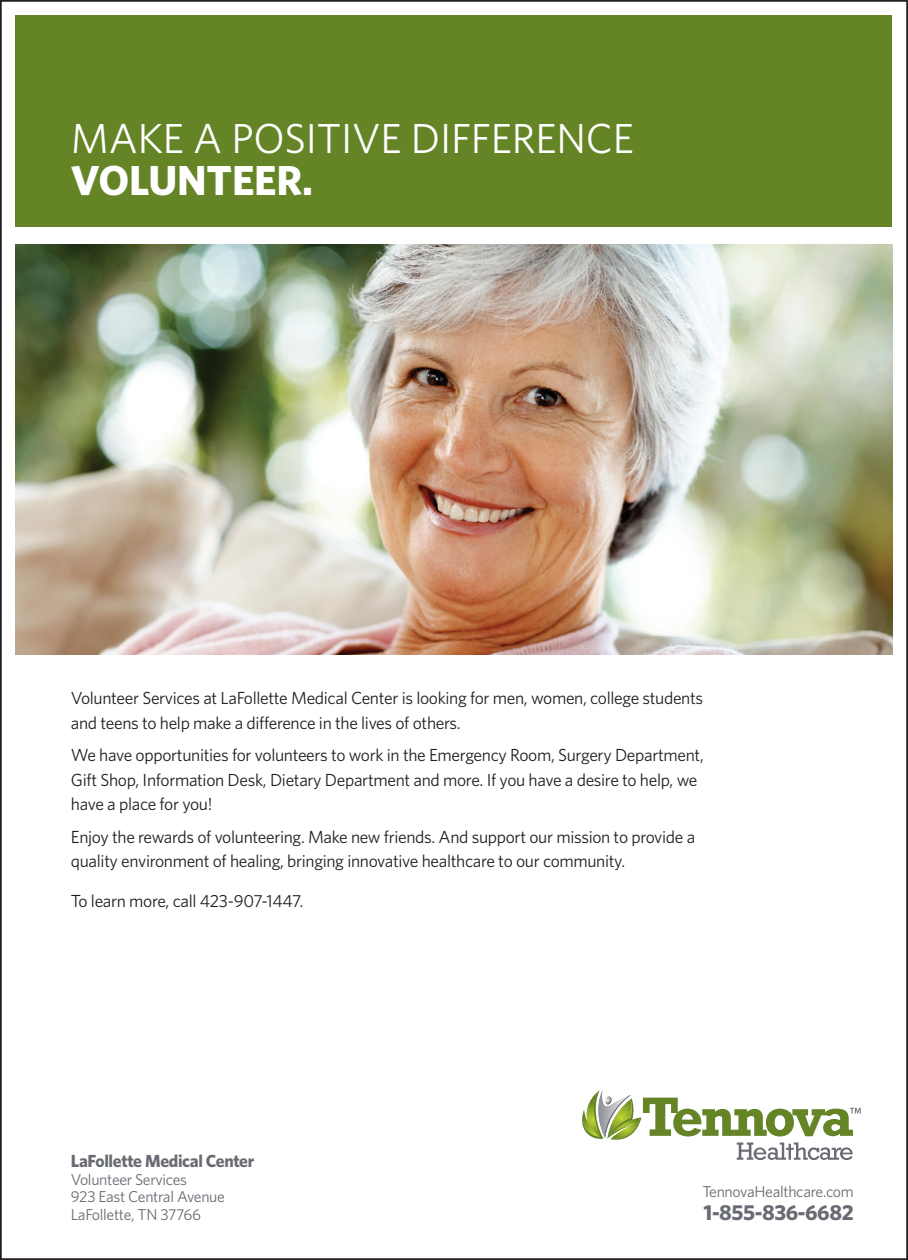
<style>
.page{position:relative;width:908px;height:1260px;background:#fff}
.page>*{position:absolute;margin:0;border:0;box-sizing:border-box;transform-origin:0 0}
.t1{font:42px "Whitney";color:#fff}
.t2{font:700 42px "Whitney";letter-spacing:-.005em;color:#fff}
.t3{font:700 21.7px "Whitney";letter-spacing:-.02em;color:#696b73}
.t4{font:17.5px/24.5px "Whitney";letter-spacing:-.02em;color:#231f20}
.t5{font:700 17.5px "Whitney";letter-spacing:-.02em;color:#696b73}
.t6{font:15.75px/17.5px "Whitney";letter-spacing:-.02em;color:#696b73}
</style>
<div class="page">
<img style="left:16px;top:244px;width:875px;height:411px">
<div style="left:16px;top:16px;width:875px;height:211px;background:#648426"></div>
<svg style="left:582px;top:1090px;width:278px;height:70px"></svg>
<h1 class="t1" style="left:71px;top:113px;width:234px">make a positive</h1>
<h1 class="t1" style="left:410px;top:113px;width:23px">difference</h1>
<h1 class="t2" style="left:71px;top:155px;width:244px">volunteer.</h1>
<p class="t4" style="left:71px;top:686px;width:633px">Volunteer Services at LaFollette Medical Center is looking for men, women, college students and teens to help make a difference in the lives of others.</p>
<p class="t4" style="left:71px;top:743px;width:634px">We have opportunities for volunteers to work in the Emergency Room, Surgery Department,<br>Gift Shop, Information Desk, Dietary Department and more. If you have a desire to help, we have a place for you!</p>
<p class="t4" style="left:71px;top:824px;width:625px">Enjoy the rewards of volunteering. Make new friends. And support our mission to provide a quality environment of healing, bringing innovative healthcare to our community.</p>
<p class="t4" style="left:71px;top:889px;width:234px">To learn more, call 423-907-1447.</p>
<p class="t5" style="left:71px;top:1150px;width:185px">LaFollette Medical Center</p>
<p class="t6" style="left:71px;top:1170px;width:155px">Volunteer Services<br>923 East Central Avenue<br>LaFollette, TN 37766</p>
<p class="t6" style="left:702px;top:1183px;width:153px">TennovaHealthcare.com</p>
<p class="t3" style="left:703px;top:1199px;width:152px">1-855-836-6682</p>
</div>
